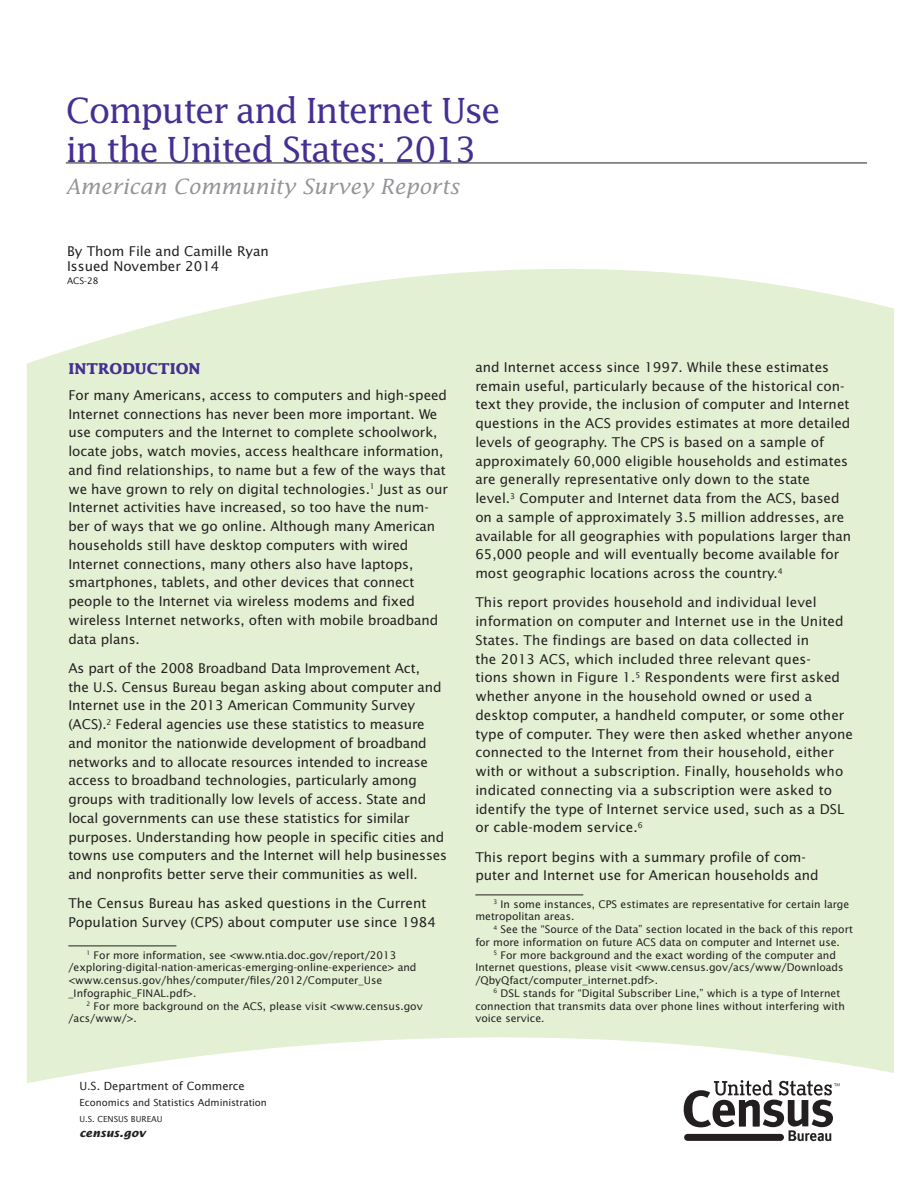
<style>
.page{position:relative;width:918px;height:1188px;background:#fff}
.page>*{position:absolute;margin:0;border:0;box-sizing:border-box;transform-origin:0 0}
.t1{font:34.65px/38.7px "Lucida";letter-spacing:-.05em;color:#452f92}
.subtitle{font:italic 21px "Lucida";color:#939598}
.subhead1{font:700 15px "Lucida";color:#452f92}
.body_text{font:13.5px/18.8px "Lucida Sans";color:#231f20}
.t2{font:11.25px "Lucida Sans";color:#231f20}
.t3{font:italic 700 11.25px "Lucida Sans";color:#231f20}
.footnote{font:10.5px/12.8px "Lucida Sans";color:#231f20}
.t4{font:9.75px "Lucida Sans";color:#231f20}
.t5{font:9px "Lucida Sans";color:#231f20}
.t6{font:8.25px "Lucida Sans";color:#231f20}
</style>
<div class="page">
<div style="left:27px;top:269px;width:867px;height:814px;background:#e4f0d4"></div>
<hr style="left:66px;top:163px;width:801px;height:1px;background:#231f20">
<svg style="left:684px;top:1080px;width:156px;height:61px"></svg>
<hr style="left:68px;top:946px;width:108px;height:1px;background:#231f20">
<hr style="left:475px;top:895px;width:108px;height:1px;background:#231f20">
<p class="t1" style="left:66px;top:91px;width:436px">Computer and Internet Use in the United States: 2013</p>
<p class="subtitle" style="left:66px;top:174px;width:395px">American Community Survey Reports</p>
<p class="body_text" style="left:67px;top:244px;width:203px;line-height:14.7px">By Thom File and Camille Ryan<br>Issued November 2014</p>
<p class="t5" style="left:67px;top:275px;width:33px">ACS-28</p>
<p class="subhead1" style="left:68px;top:359px;width:134px">INTRODUCTION</p>
<p class="body_text" style="left:68px;top:386px;width:381px">For many Americans, access to computers and high-speed Internet connections has never been more important. We use computers and the Internet to complete schoolwork, locate jobs, watch movies, access healthcare information, and find relationships, to name but a few of the ways that we have grown to rely on digital technologies.<sup>1</sup> Just as our Internet activities have increased, so too have the num&shy;ber of ways that we go online. Although many American households still have desktop computers with wired Internet connections, many others also have laptops, smartphones, tablets, and other devices that connect people to the Internet via wireless modems and fixed wireless Internet networks, often with mobile broadband data plans.</p>
<p class="body_text" style="left:68px;top:659px;width:380px">As part of the 2008 Broadband Data Improvement Act,<br>the U.S. Census Bureau began asking about computer and Internet use in the 2013 American Community Survey (ACS).<sup>2</sup> Federal agencies use these statistics to measure and monitor the nationwide development of broadband networks and to allocate resources intended to increase access to broadband technologies, particularly among groups with traditionally low levels of access. State and local governments can use these statistics for similar purposes. Understanding how people in specific cities and towns use computers and the Internet will help businesses and nonprofits better serve their communities as well.</p>
<p class="body_text" style="left:68px;top:894px;width:369px">The Census Bureau has asked questions in the Current<br>Population Survey (CPS) about computer use since 1984</p>
<p class="footnote" style="left:68px;top:949px;width:350px;text-indent:18px"><sup>1</sup> For more information, see &lt;www.ntia.doc.gov/report/2013 /exploring-digital-nation-americas-emerging-online-experience&gt; and &lt;www.census.gov/hhes/computer/files/2012/Computer_Use _Infographic_FINAL.pdf&gt;.</p>
<p class="footnote" style="left:68px;top:1000px;width:356px;text-indent:18px"><sup>2</sup> For more background on the ACS, please visit &lt;www.census.gov /acs/www/&gt;.</p>
<p class="t2" style="left:80px;top:1080px;width:167px">U.S. Department of Commerce</p>
<p class="t4" style="left:80px;top:1097px;width:189px">Economics and Statistics Administration</p>
<p class="t6" style="left:80px;top:1114px;width:85px">U.S. CENSUS BUREAU</p>
<p class="t3" style="left:80px;top:1127px;width:68px">census.gov</p>
<p class="body_text" style="left:475px;top:358px;width:377px">and Internet access since 1997. While these estimates remain useful, particularly because of the historical con&shy;text they provide, the inclusion of computer and Internet questions in the ACS provides estimates at more detailed levels of geography. The CPS is based on a sample of approximately 60,000 eligible households and estimates are generally representative only down to the state level.<sup>3</sup> Computer and Internet data from the ACS, based on a sample of approximately 3.5 million addresses, are available for all geographies with populations larger than 65,000 people and will eventually become available for most geographic locations across the country.<sup>4</sup></p>
<p class="body_text" style="left:475px;top:593px;width:379px">This report provides household and individual level information on computer and Internet use in the United States. The findings are based on data collected in<br>the 2013 ACS, which included three relevant ques-<br>tions shown in Figure 1.<sup>5</sup> Respondents were first asked whether anyone in the household owned or used a desktop computer, a handheld computer, or some other type of computer. They were then asked whether anyone connected to the Internet from their household, either with or without a subscription. Finally, households who indicated connecting via a subscription were asked to identify the type of Internet service used, such as a DSL or cable-modem service.<sup>6</sup></p>
<p class="body_text" style="left:475px;top:848px;width:345px">This report begins with a summary profile of com&shy;puter and Internet use for American households and</p>
<p class="footnote" style="left:475px;top:898px;width:375px;text-indent:18px"><sup>3</sup> In some instances, CPS estimates are representative for certain large metropolitan areas.</p>
<p class="footnote" style="left:475px;top:923px;width:379px;text-indent:18px"><sup>4</sup> See the “Source of the Data” section located in the back of this report for more information on future ACS data on computer and Internet use.</p>
<p class="footnote" style="left:475px;top:949px;width:370px;text-indent:18px"><sup>5</sup> For more background and the exact wording of the computer and<br>Internet questions, please visit &lt;www.census.gov/acs/www/Downloads /QbyQfact/computer_internet.pdf&gt;.</p>
<p class="footnote" style="left:475px;top:987px;width:371px;text-indent:18px"><sup>6</sup> DSL stands for “Digital Subscriber Line,” which is a type of Internet connection that transmits data over phone lines without interfering with voice service.</p>
</div>
